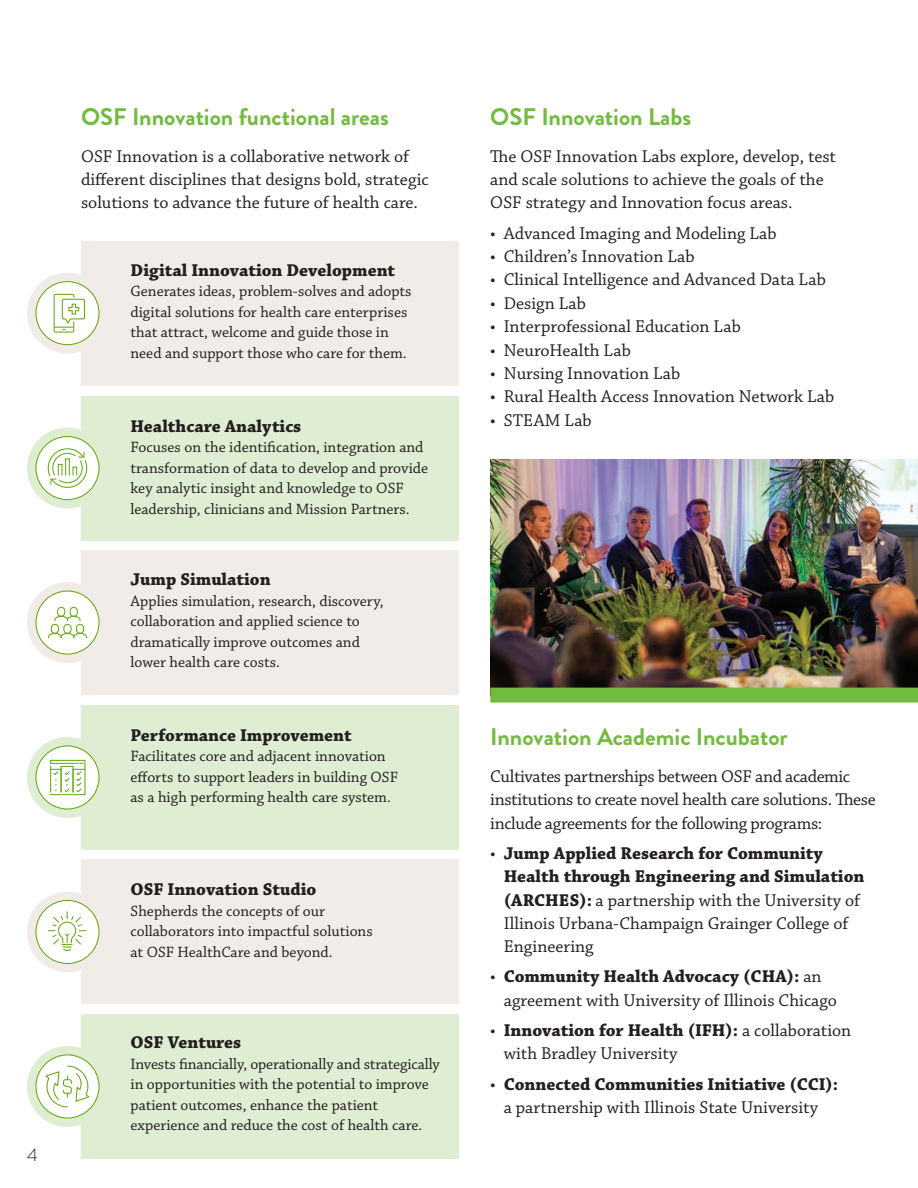
<style>
.page{position:relative;width:918px;height:1188px;background:#fff}
.page>*{position:absolute;margin:0;border:0;box-sizing:border-box;transform-origin:0 0}
.t1{font:700 24px "Brandon Grotesque";color:#72ba40}
.t2{font:18px/23.4px "Chaparral Pro";color:#231f20}
.t3{font:18px/23.4px "Chaparral Pro";letter-spacing:-.02em;color:#231f20}
.t4{font:700 18px "Chaparral Pro";color:#231f20}
.t5{font:300 18px "Brandon Grotesque";color:#231f20}
.t6{font:15.75px/20.5px "Chaparral Pro";color:#231f20}
.s1{font-weight:700}
</style>
<div class="page">
<div style="left:81px;top:705px;width:378px;height:145px;background:#dfedd3"></div>
<div style="left:27px;top:737px;width:81px;height:81px;background:#dfedd3;border-radius:50%"></div>
<div style="left:36px;top:746px;width:63px;height:63px;background:#fff;border-radius:50%"></div>
<div style="left:35px;top:745px;width:65px;height:65px;border:1px solid #64a70b;border-radius:50%"></div>
<svg style="left:49px;top:759px;width:37px;height:37px"></svg>
<img style="left:490px;top:459px;width:428px;height:229px">
<div style="left:490px;top:688px;width:428px;height:15px;background:#72ba40"></div>
<div style="left:81px;top:241px;width:378px;height:144px;background:#f1ece7"></div>
<div style="left:27px;top:273px;width:81px;height:81px;background:#f1ece7;border-radius:50%"></div>
<div style="left:36px;top:282px;width:63px;height:63px;background:#fff;border-radius:50%"></div>
<div style="left:35px;top:281px;width:65px;height:64px;border:1px solid #64a70b;border-radius:50%"></div>
<div style="left:54px;top:294px;width:20px;height:39px;border:1px solid #64a70b;border-radius:2px"></div>
<svg style="left:54px;top:298px;width:31px;height:32px"></svg>
<div style="left:81px;top:396px;width:378px;height:144px;background:#dfedd3"></div>
<div style="left:27px;top:428px;width:81px;height:81px;background:#dfedd3;border-radius:50%"></div>
<div style="left:36px;top:437px;width:63px;height:63px;background:#fff;border-radius:50%"></div>
<div style="left:35px;top:436px;width:65px;height:64px;border:1px solid #64a70b;border-radius:50%"></div>
<svg style="left:47px;top:448px;width:41px;height:40px"></svg>
<div style="left:58px;top:464px;width:5px;height:12px;border:1px solid #64a70b"></div>
<div style="left:65px;top:458px;width:5px;height:18px;border:1px solid #64a70b"></div>
<div style="left:72px;top:467px;width:5px;height:9px;border:1px solid #64a70b"></div>
<div style="left:81px;top:550px;width:378px;height:145px;background:#f1ece7"></div>
<div style="left:27px;top:582px;width:81px;height:81px;background:#f1ece7;border-radius:50%"></div>
<div style="left:36px;top:591px;width:63px;height:63px;background:#fff;border-radius:50%"></div>
<div style="left:35px;top:591px;width:65px;height:64px;border:1px solid #64a70b;border-radius:50%"></div>
<div style="left:63px;top:624px;width:9px;height:10px;border:1px solid #64a70b;border-radius:4px"></div>
<div style="left:57px;top:607px;width:8px;height:10px;border:1px solid #64a70b;border-radius:4px"></div>
<div style="left:70px;top:607px;width:8px;height:10px;border:1px solid #64a70b;border-radius:4px"></div>
<svg style="left:54px;top:615px;width:27px;height:7px"></svg>
<div style="left:51px;top:624px;width:8px;height:10px;border:1px solid #64a70b;border-radius:4px"></div>
<div style="left:76px;top:624px;width:8px;height:10px;border:1px solid #64a70b;border-radius:4px"></div>
<svg style="left:48px;top:632px;width:39px;height:7px"></svg>
<div style="left:81px;top:860px;width:378px;height:144px;background:#f1ece7"></div>
<div style="left:27px;top:891px;width:81px;height:81px;background:#f1ece7;border-radius:50%"></div>
<div style="left:36px;top:900px;width:63px;height:64px;background:#fff;border-radius:50%"></div>
<div style="left:35px;top:900px;width:65px;height:64px;border:1px solid #64a70b;border-radius:50%"></div>
<svg style="left:48px;top:912px;width:38px;height:39px"></svg>
<div style="left:81px;top:1014px;width:378px;height:145px;background:#dfedd3"></div>
<div style="left:27px;top:1046px;width:81px;height:81px;background:#dfedd3;border-radius:50%"></div>
<div style="left:36px;top:1055px;width:63px;height:63px;background:#fff;border-radius:50%"></div>
<div style="left:35px;top:1054px;width:65px;height:65px;border:1px solid #64a70b;border-radius:50%"></div>
<svg style="left:44px;top:1065px;width:47px;height:43px"></svg>
<p class="t5" style="left:27px;top:1143px;width:12px">4</p>
<p class="t1" style="left:81px;top:100px;width:309px">OSF Innovation functional areas</p>
<p class="t2" style="left:81px;top:145px;width:349px">OSF Innovation is a collaborative network of different disciplines that designs bold, strategic solutions to advance the future of health care.</p>
<p class="t4" style="left:130px;top:260px;width:266px">Digital Innovation Development</p>
<p class="t6" style="left:130px;top:282px;width:283px">Generates ideas, problem-solves and adopts digital solutions for health care enterprises that attract, welcome and guide those in need and support those who care for them.</p>
<p class="t4" style="left:130px;top:415px;width:172px">Healthcare Analytics</p>
<p class="t6" style="left:130px;top:437px;width:299px">Focuses on the identification, integration and transformation of data to develop and provide key analytic insight and knowledge to OSF leadership, clinicians and Mission Partners.</p>
<p class="t4" style="left:130px;top:569px;width:142px">Jump Simulation</p>
<p class="t6" style="left:130px;top:591px;width:255px">Applies simulation, research, discovery, collaboration and applied science to dramatically improve outcomes and lower health care costs.</p>
<p class="t4" style="left:130px;top:724px;width:223px">Performance Improvement</p>
<p class="t6" style="left:130px;top:747px;width:269px">Facilitates core and adjacent innovation efforts to support leaders in building OSF as a high performing health care system.</p>
<p class="t4" style="left:130px;top:879px;width:187px">OSF Innovation Studio</p>
<p class="t6" style="left:130px;top:901px;width:244px">Shepherds the concepts of our collaborators into impactful solutions at OSF HealthCare and beyond.</p>
<p class="t4" style="left:130px;top:1032px;width:112px">OSF Ventures</p>
<p class="t6" style="left:130px;top:1054px;width:311px">Invests financially, operationally and strategically in opportunities with the potential to improve patient outcomes, enhance the patient experience and reduce the cost of health care.</p>
<p class="t1" style="left:490px;top:100px;width:202px">OSF Innovation Labs</p>
<p class="t2" style="left:490px;top:145px;width:347px">The OSF Innovation Labs explore, develop, test and scale solutions to achieve the goals of the<br>OSF strategy and Innovation focus areas.</p>
<p class="t2" style="left:490px;top:222px;width:288px">• Advanced Imaging and Modeling Lab</p>
<p class="t2" style="left:490px;top:245px;width:206px">• Children’s Innovation Lab</p>
<p class="t2" style="left:490px;top:269px;width:337px">• Clinical Intelligence and Advanced Data Lab</p>
<p class="t2" style="left:490px;top:292px;width:97px">• Design Lab</p>
<p class="t2" style="left:490px;top:316px;width:252px">• Interprofessional Education Lab</p>
<p class="t2" style="left:490px;top:339px;width:142px">• NeuroHealth Lab</p>
<p class="t2" style="left:490px;top:362px;width:191px">• Nursing Innovation Lab</p>
<p class="t2" style="left:490px;top:386px;width:345px">• Rural Health Access Innovation Network Lab</p>
<p class="t2" style="left:490px;top:409px;width:103px">• STEAM Lab</p>
<p class="t1" style="left:490px;top:720px;width:299px">Innovation Academic Incubator</p>
<p class="t3" style="left:490px;top:765px;width:387px">Cultivates partnerships between OSF and academic institutions to create novel health care solutions. These include agreements for the following programs:</p>
<p class="t2" style="left:504px;top:842px;width:362px;text-indent:-13px">• <span class="s1">Jump Applied Research for Community Health through Engineering and Simulation (ARCHES):</span> a partnership with the University of Illinois Urbana-Champaign Grainger College of Engineering</p>
<p class="t2" style="left:504px;top:966px;width:335px;text-indent:-13px">• <span class="s1">Community Health Advocacy (CHA):</span> an agreement with University of Illinois Chicago</p>
<p class="t2" style="left:504px;top:1019px;width:349px;text-indent:-13px">• <span class="s1">Innovation for Health (IFH):</span> a collaboration with Bradley University</p>
<p class="t2" style="left:490px;top:1073px;width:349px;text-align:center">• <span class="s1">Connected Communities Initiative (CCI): </span>a partnership with Illinois State University</p>
</div>
